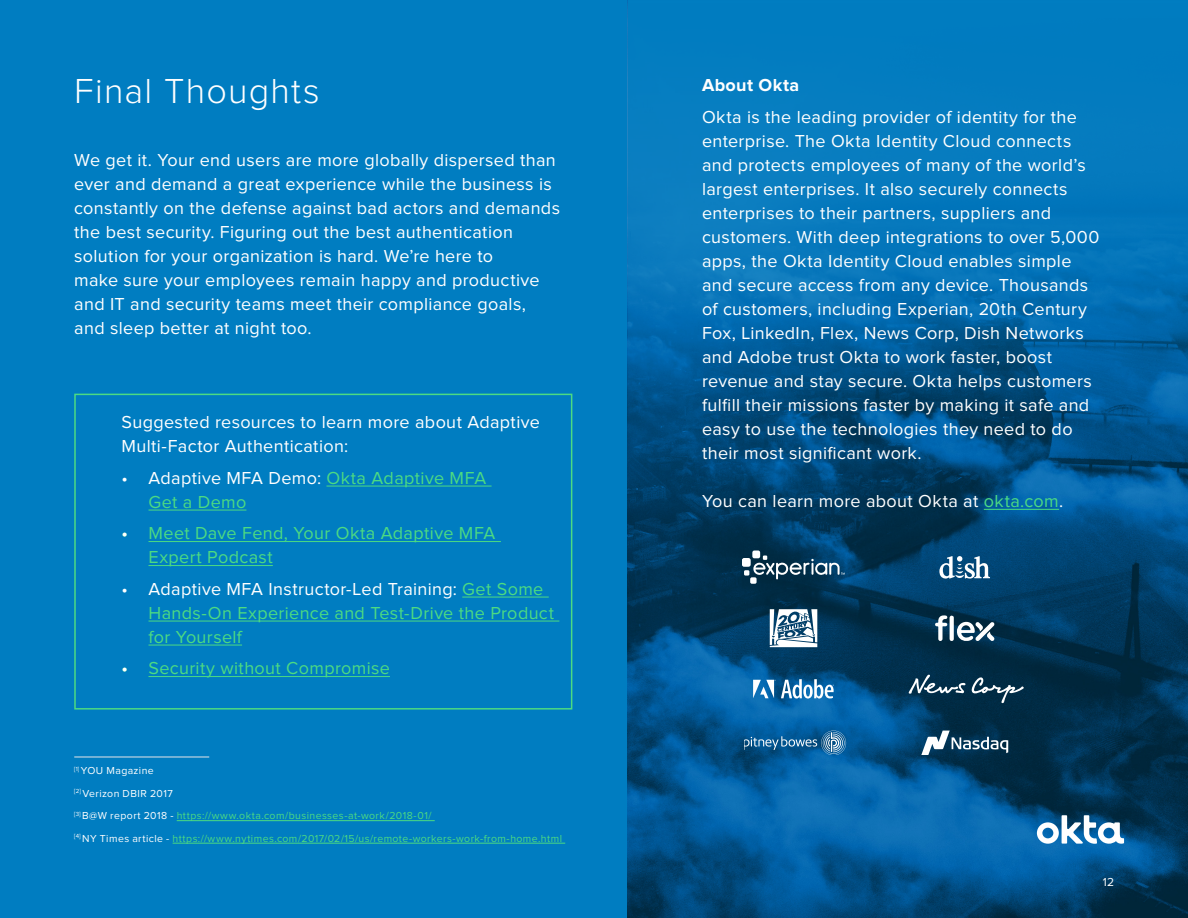
<style>
.page{position:relative;width:1188px;height:918px;background:#007dc1}
.page>*{position:absolute;margin:0;border:0;box-sizing:border-box;transform-origin:0 0}
.t1{font:300 36px "Proxima Nova";letter-spacing:.035em;color:#fff}
.Body_copy{font:18.3px "Proxima Nova";color:#fff}
.Body_copy-2{font:18px/24px "Proxima Nova";letter-spacing:.02em;color:#fff}
.t2{font:18px/24px "Proxima Nova";letter-spacing:.02em;color:#4cdb82}
.Body_copy-3{font:700 18px "Proxima Nova";letter-spacing:.025em;color:#fff}
.Body_copy-4{font:12px "Proxima Nova";color:#fff}
.References{font:10.5px/22.5px "Proxima Nova";letter-spacing:.04em;color:#4cdb82}
.s1{color:#fff}
.s2{color:#4cdb82}
</style>
<div class="page">
<img style="left:628px;top:562px;width:560px;height:356px">
<svg style="left:628px;top:163px;width:560px;height:399px"></svg>
<hr style="left:326px;top:486px;width:166px;height:1px;background:#4cdb82">
<hr style="left:148px;top:510px;width:98px;height:1px;background:#4cdb82">
<hr style="left:148px;top:541px;width:353px;height:1px;background:#4cdb82">
<hr style="left:148px;top:565px;width:125px;height:1px;background:#4cdb82">
<hr style="left:462px;top:597px;width:87px;height:1px;background:#4cdb82">
<hr style="left:148px;top:621px;width:411px;height:1px;background:#4cdb82">
<hr style="left:148px;top:645px;width:94px;height:1px;background:#4cdb82">
<hr style="left:148px;top:676px;width:242px;height:1px;background:#4cdb82">
<hr style="left:984px;top:509px;width:75px;height:1px;background:#4cdb82">
<hr style="left:74px;top:757px;width:135px;height:1px;background:#e6e6e8">
<hr style="left:177px;top:820px;width:258px;height:1px;background:#4cdb82">
<hr style="left:173px;top:843px;width:392px;height:1px;background:#4cdb82">
<svg style="left:1037px;top:815px;width:87px;height:29px;background:#74a0bf"></svg>
<div style="left:74px;top:394px;width:498px;height:316px;border:2px solid #4cdb82"></div>
<svg style="left:742px;top:551px;width:103px;height:33px;background:#335a73"></svg>
<svg style="left:939px;top:556px;width:51px;height:23px"></svg>
<svg style="left:935px;top:615px;width:59px;height:26px;background:#658091"></svg>
<svg style="left:744px;top:731px;width:102px;height:24px;background:#286ea0"></svg>
<svg style="left:753px;top:679px;width:81px;height:20px;background:#619ac3"></svg>
<svg style="left:921px;top:731px;width:87px;height:24px;background:#486b82"></svg>
<svg style="left:770px;top:609px;width:47px;height:38px;background:#a0b6c5"></svg>
<svg style="left:909px;top:675px;width:115px;height:28px;background:#284d64"></svg>
<h2 class="t1" style="left:74px;top:71px;width:247px">Final Thoughts</h2>
<p class="Body_copy-2" style="left:74px;top:148px;width:487px">We get it. Your end users are more globally dispersed than ever and demand a great experience while the business is constantly on the defense against bad actors and demands the best security. Figuring out the best authentication solution for your organization is hard. We’re here to<br>make sure your employees remain happy and productive and IT and security teams meet their compliance goals, and sleep better at night too.</p>
<p class="Body_copy-2" style="left:122px;top:411px;width:420px">Suggested resources to learn more about Adaptive<br>Multi-Factor Authentication:</p>
<p class="t2" style="left:148px;top:466px;width:339px;text-indent:-27px"><span class="s1">• Adaptive MFA Demo:</span> Okta Adaptive MFA<br>Get a Demo</p>
<p class="t2" style="left:148px;top:522px;width:349px;text-indent:-27px">• Meet Dave Fend, Your Okta Adaptive MFA<br>Expert Podcast</p>
<p class="t2" style="left:148px;top:577px;width:407px;text-indent:-27px"><span class="s1">• Adaptive MFA Instructor-Led Training:</span> Get Some<br>Hands-On Experience and Test-Drive the Product for Yourself</p>
<p class="t2" style="left:148px;top:657px;width:243px">Security without Compromise</p>
<p class="Body_copy" style="left:122px;top:525px;width:8px">•</p>
<p class="Body_copy" style="left:122px;top:660px;width:8px">•</p>
<p class="References" style="left:74px;top:760px;width:489px"><sup>[1]</sup> <span class="s1">YOU Magazine<br></span><sup>[2]</sup> <span class="s1">Verizon DBIR 2017<br></span><sup>[3]</sup> <span class="s1">B@W report 2018 -</span> https://www.okta.com/businesses-at-work/2018-01/<br><sup>[4]</sup> <span class="s1">NY Times article -</span> https://www.nytimes.com/2017/02/15/us/remote-workers-work-from-home.html</p>
<p class="Body_copy-3" style="left:702px;top:75px;width:99px">About Okta</p>
<p class="Body_copy-2" style="left:702px;top:106px;width:399px">Okta is the leading provider of identity for the enterprise. The Okta Identity Cloud connects and protects employees of many of the world’s largest enterprises. It also securely connects enterprises to their partners, suppliers and customers. With deep integrations to over 5,000 apps, the Okta Identity Cloud enables simple and secure access from any device. Thousands of customers, including Experian, 20th Century Fox, LinkedIn, Flex, News Corp, Dish Networks and Adobe trust Okta to work faster, boost revenue and stay secure. Okta helps customers fulfill their missions faster by making it safe and easy to use the technologies they need to do their most significant work.</p>
<p class="Body_copy-2" style="left:702px;top:490px;width:363px">You can learn more about Okta at <span class="s2">okta.com</span>.</p>
<p class="Body_copy-4" style="left:1103px;top:877px;width:13px">12</p>
</div>
